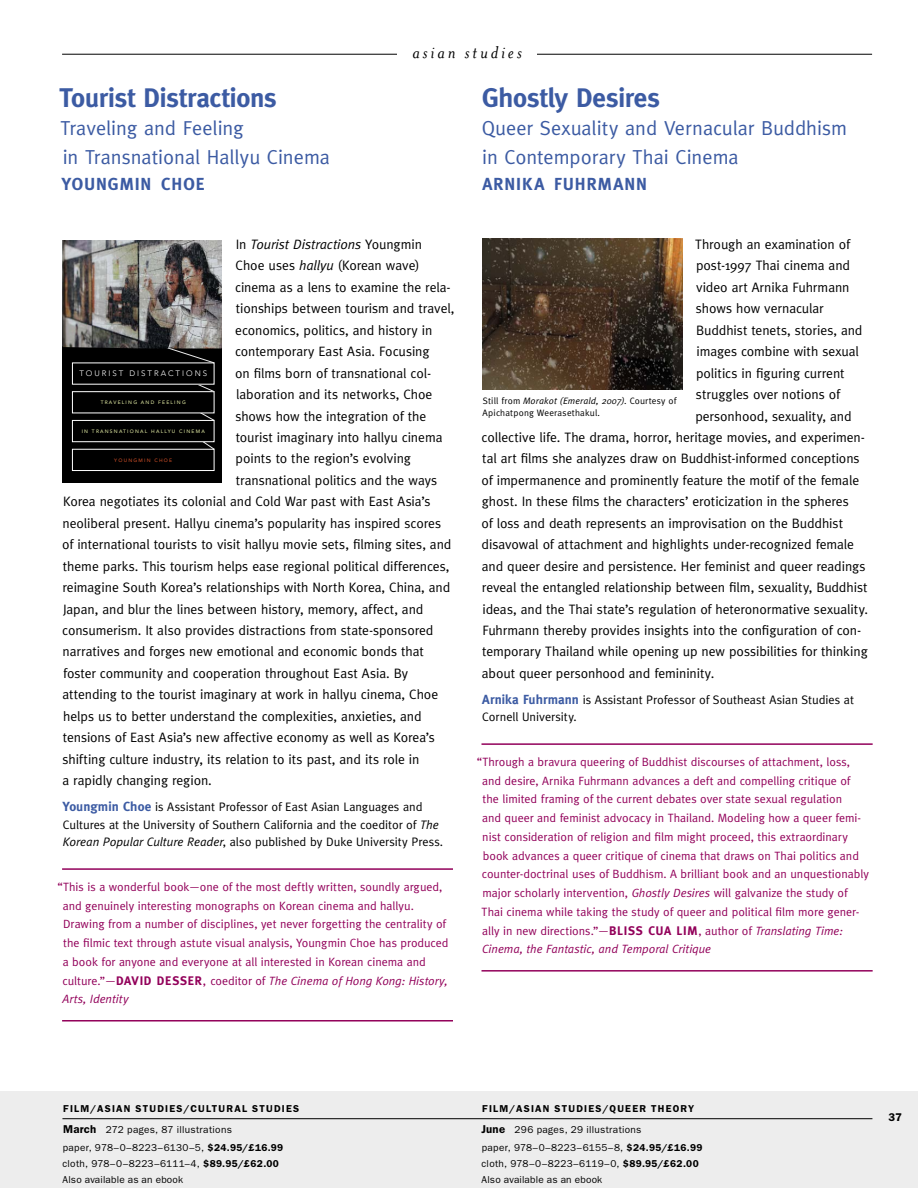
<style>
.page{position:relative;width:918px;height:1188px;background:#fff}
.page>*{position:absolute;margin:0;border:0;box-sizing:border-box;transform-origin:0 0}
.t1{font:700 27px "Meta";letter-spacing:-.005em;color:#3c5ba3}
.t2{font:20.25px/28.5px "Meta";color:#3c5ba3}
.t3{font:italic 19.5px "Mrs Eaves";letter-spacing:.15em;color:#000}
.t4{font:700 17.4px "Meta";letter-spacing:.06em;color:#3c5ba3}
.t5{font:13.65px "Meta";letter-spacing:-.005em;color:#000}
.t6{font:italic 13.65px "Meta";letter-spacing:-.005em;color:#000}
.t7{font:12.3px/17.7px "Meta";color:#000}
.t8{font:12px/18.8px "Meta";color:#92005a}
.t9{font:600 11.25px "Franklin Gothic";color:#000}
.t10{font:10.05px/15.9px "Franklin Gothic";letter-spacing:.02em;color:#000}
.t11{font:600 10.05px/21.6px "Franklin Gothic";letter-spacing:.12em;color:#000}
.t12{font:9.3px/12px "Meta";letter-spacing:.02em;color:#000}
.t13{font:300 7.95px "Avenir LT Std";letter-spacing:.25em;color:#fff}
.t14{font:500 4.95px "Avenir LT Std";letter-spacing:.25em;color:#dae29e}
.t15{font:500 4.95px "Avenir LT Std";letter-spacing:.25em;color:#c64c27}
.s1{font-style:normal}
.s2{font-style:italic}
.s3{font-weight:700;font-size:13.2px;color:#3c5ba3}
.s4{font-weight:700;font-size:12.45px}
.s5{font-size:12.45px}
.s6{font-size:11.4px}
.s7{font-weight:400}
.s8{font-weight:600}
</style>
<div class="page">
<div style="left:0;top:1091px;width:14px;height:97px;background:#ededed"></div>
<div style="left:14px;top:1091px;width:904px;height:97px;background:#ededed"></div>
<hr style="left:62px;top:54px;width:810px;height:1px;background:#000">
<hr style="left:62px;top:1118px;width:810px;height:1px;background:#000">
<div style="left:397px;top:33px;width:140px;height:36px;background:#fff"></div>
<hr style="left:482px;top:743px;width:391px;height:2px;background:#92005a">
<hr style="left:482px;top:970px;width:391px;height:2px;background:#92005a">
<hr style="left:62px;top:868px;width:391px;height:2px;background:#92005a">
<hr style="left:62px;top:1020px;width:391px;height:2px;background:#92005a">
<img style="left:482px;top:238px;width:201px;height:152px">
<div style="left:62px;top:346px;width:160px;height:137px;background:#000"></div>
<svg style="left:174px;top:398px;width:41px;height:52px"></svg>
<svg style="left:71px;top:348px;width:144px;height:44px"></svg>
<div style="left:72px;top:363px;width:142px;height:21px;background:#000"></div>
<div style="left:72px;top:392px;width:142px;height:21px;background:#000"></div>
<div style="left:72px;top:391px;width:142px;height:22px;border:1px solid #fff"></div>
<div style="left:72px;top:420px;width:142px;height:22px;background:#000"></div>
<div style="left:72px;top:420px;width:142px;height:22px;border:1px solid #fff"></div>
<div style="left:72px;top:449px;width:142px;height:22px;border:1px solid #fff"></div>
<img style="left:62px;top:240px;width:160px;height:108px">
<p class="t1" style="left:60px;top:82px;width:219px">Tourist Distractions</p>
<p class="t2" style="left:61px;top:114px;width:271px">Traveling and Feeling<br>in Transnational Hallyu Cinema</p>
<p class="t4" style="left:61px;top:174px;width:145px">YOUNGMIN CHOE</p>
<p class="t3" style="left:412px;top:41px;width:111px">asian studies</p>
<p class="t1" style="left:482px;top:82px;width:179px">Ghostly Desires</p>
<p class="t2" style="left:482px;top:114px;width:367px">Queer Sexuality and Vernacular Buddhism in Contemporary Thai Cinema</p>
<p class="t4" style="left:482px;top:174px;width:166px">ARNIKA FUHRMANN</p>
<p class="t6" style="left:236px;top:236px;width:188px"><span class="s1">In</span> Tourist Distractions <span class="s1">Youngmin</span></p>
<p class="t5" style="left:236px;top:258px;width:185px">Choe uses <span class="s2">hallyu</span> (Korean wave)</p>
<p class="t5" style="left:235px;top:279px;width:217px">cinema as a lens to examine the rela-</p>
<p class="t5" style="left:236px;top:301px;width:220px">tionships between tourism and travel,</p>
<p class="t5" style="left:235px;top:322px;width:199px">economics, politics, and history in</p>
<p class="t5" style="left:235px;top:344px;width:196px">contemporary East Asia. Focusing</p>
<p class="t5" style="left:235px;top:365px;width:198px">on films born of transnational col-</p>
<p class="t5" style="left:236px;top:386px;width:198px">laboration and its networks, Choe</p>
<p class="t5" style="left:235px;top:408px;width:192px">shows how the integration of the</p>
<p class="t5" style="left:236px;top:429px;width:208px">tourist imaginary into hallyu cinema</p>
<p class="t5" style="left:236px;top:451px;width:177px">points to the region’s evolving</p>
<p class="t5" style="left:236px;top:472px;width:203px">transnational politics and the ways</p>
<p class="t5" style="left:63px;top:494px;width:369px">Korea negotiates its colonial and Cold War past with East Asia’s</p>
<p class="t5" style="left:63px;top:515px;width:380px">neoliberal present. Hallyu cinema’s popularity has inspired scores</p>
<p class="t5" style="left:62px;top:537px;width:391px">of international tourists to visit hallyu movie sets, filming sites, and</p>
<p class="t5" style="left:63px;top:558px;width:388px">theme parks. This tourism helps ease regional political differences,</p>
<p class="t5" style="left:63px;top:579px;width:389px">reimagine South Korea’s relationships with North Korea, China, and</p>
<p class="t5" style="left:63px;top:601px;width:362px">Japan, and blur the lines between history, memory, affect, and</p>
<p class="t5" style="left:62px;top:622px;width:373px">consumerism. It also provides distractions from state-sponsored</p>
<p class="t5" style="left:63px;top:644px;width:363px">narratives and forges new emotional and economic bonds that</p>
<p class="t5" style="left:63px;top:665px;width:347px">foster community and cooperation throughout East Asia. By</p>
<p class="t5" style="left:62px;top:687px;width:377px">attending to the tourist imaginary at work in hallyu cinema, Choe</p>
<p class="t5" style="left:63px;top:708px;width:360px">helps us to better understand the complexities, anxieties, and</p>
<p class="t5" style="left:63px;top:730px;width:374px">tensions of East Asia’s new affective economy as well as Korea’s</p>
<p class="t5" style="left:63px;top:751px;width:358px">shifting culture industry, its relation to its past, and its role in</p>
<p class="t5" style="left:62px;top:772px;width:151px">a rapidly changing region.</p>
<p class="t7" style="left:63px;top:798px;width:382px"><span class="s3">Youngmin Choe</span> is Assistant Professor of East Asian Languages and<br>Cultures at the University of Southern California and the coeditor of <span class="s2">The<br>Korean Popular Culture Reader</span>, also published by Duke University Press.</p>
<p class="t8" style="left:63px;top:877px;width:388px;text-indent:-5px">“This is a wonderful book—one of the most deftly written, soundly argued, and genuinely interesting monographs on Korean cinema and hallyu.<br>Drawing from a number of disciplines, yet never forgetting the centrality of the filmic text through astute visual analysis, Youngmin Choe has produced a book for anyone and everyone at all interested in Korean cinema and culture.”—<span class="s4">DAVID DESSER</span><span class="s5">,</span> coeditor of <span class="s2">The Cinema of Hong Kong: History, Arts, Identity</span></p>
<p class="t13" style="left:79px;top:369px;width:129px">TOURIST DISTRACTIONS</p>
<p class="t14" style="left:101px;top:400px;width:87px">TRAVELING AND FEELING</p>
<p class="t14" style="left:82px;top:428px;width:125px">IN TRANSNATIONAL HALLYU CINEMA</p>
<p class="t15" style="left:114px;top:457px;width:59px">YOUNGMIN CHOE</p>
<p class="t5" style="left:695px;top:236px;width:156px">Through an examination of</p>
<p class="t5" style="left:696px;top:258px;width:156px">post-1997 Thai cinema and</p>
<p class="t5" style="left:696px;top:279px;width:155px">video art Arnika Fuhrmann</p>
<p class="t5" style="left:696px;top:301px;width:129px">shows how vernacular</p>
<p class="t5" style="left:696px;top:322px;width:168px">Buddhist tenets, stories, and</p>
<p class="t5" style="left:696px;top:344px;width:164px">images combine with sexual</p>
<p class="t5" style="left:696px;top:365px;width:150px">politics in figuring current</p>
<p class="t5" style="left:696px;top:386px;width:146px">struggles over notions of</p>
<p class="t5" style="left:695px;top:408px;width:158px">personhood, sexuality, and</p>
<p class="t5" style="left:482px;top:429px;width:385px">collective life. The drama, horror, heritage movies, and experimen-</p>
<p class="t5" style="left:482px;top:451px;width:379px">tal art films she analyzes draw on Buddhist-informed conceptions</p>
<p class="t5" style="left:482px;top:472px;width:379px">of impermanence and prominently feature the motif of the female</p>
<p class="t5" style="left:482px;top:494px;width:369px">ghost. In these films the characters’ eroticization in the spheres</p>
<p class="t5" style="left:482px;top:515px;width:363px">of loss and death represents an improvisation on the Buddhist</p>
<p class="t5" style="left:482px;top:537px;width:374px">disavowal of attachment and highlights under-recognized female</p>
<p class="t5" style="left:482px;top:558px;width:385px">and queer desire and persistence. Her feminist and queer readings</p>
<p class="t5" style="left:482px;top:579px;width:387px">reveal the entangled relationship between film, sexuality, Buddhist</p>
<p class="t5" style="left:482px;top:601px;width:387px">ideas, and the Thai state’s regulation of heteronormative sexuality.</p>
<p class="t5" style="left:482px;top:622px;width:380px">Fuhrmann thereby provides insights into the configuration of con-</p>
<p class="t5" style="left:482px;top:644px;width:387px">temporary Thailand while opening up new possibilities for thinking</p>
<p class="t5" style="left:482px;top:665px;width:234px">about queer personhood and femininity.</p>
<p class="t7" style="left:482px;top:690px;width:373px"><span class="s3">Arnika Fuhrmann</span> is Assistant Professor of Southeast Asian Studies at<br>Cornell University.</p>
<p class="t8" style="left:482px;top:752px;width:389px;text-indent:-5px">“Through a bravura queering of Buddhist discourses of attachment, loss, and desire, Arnika Fuhrmann advances a deft and compelling critique of the limited framing of the current debates over state sexual regulation<br>and queer and feminist advocacy in Thailand. Modeling how a queer femi&shy;nist consideration of religion and film might proceed, this extraordinary book advances a queer critique of cinema that draws on Thai politics and counter-doctrinal uses of Buddhism. A brilliant book and an unquestionably major scholarly intervention, <span class="s2">Ghostly Desires</span> will galvanize the study of Thai cinema while taking the study of queer and political film more gener&shy;ally in new directions.”—<span class="s4">BLISS CUA LIM</span>, author of <span class="s2">Translating Time:<br>Cinema, the Fantastic, and Temporal Critique</span></p>
<p class="t12" style="left:483px;top:395px;width:195px">Still from <span class="s2">Morakot (Emerald, 2007)</span>. Courtesy of<br>Apichatpong Weerasethakul.</p>
<p class="t11" style="left:63px;top:1098px;width:238px">FILM/ASIAN STUDIES/CULTURAL STUDIES<br><span class="s6">March</span> <span class="s7">272 pages, 87 illustrations</span></p>
<p class="t10" style="left:63px;top:1140px;width:222px">paper, 978–0–8223–6130–5, <span class="s8">$24.95/£16.99 </span>cloth, 978–0–8223–6111–4, <span class="s8">$89.95/£62.00<br></span>Also available as an ebook</p>
<p class="t11" style="left:481px;top:1098px;width:214px">FILM/ASIAN STUDIES/QUEER THEORY<br><span class="s6">June</span> <span class="s7">296 pages, 29 illustrations</span></p>
<p class="t10" style="left:482px;top:1140px;width:222px">paper, 978–0–8223–6155–8, <span class="s8">$24.95/£16.99 </span>cloth, 978–0–8223–6119–0, <span class="s8">$89.95/£62.00<br></span>Also available as an ebook</p>
<p class="t9" style="left:888px;top:1110px;width:15px">37</p>
</div>
